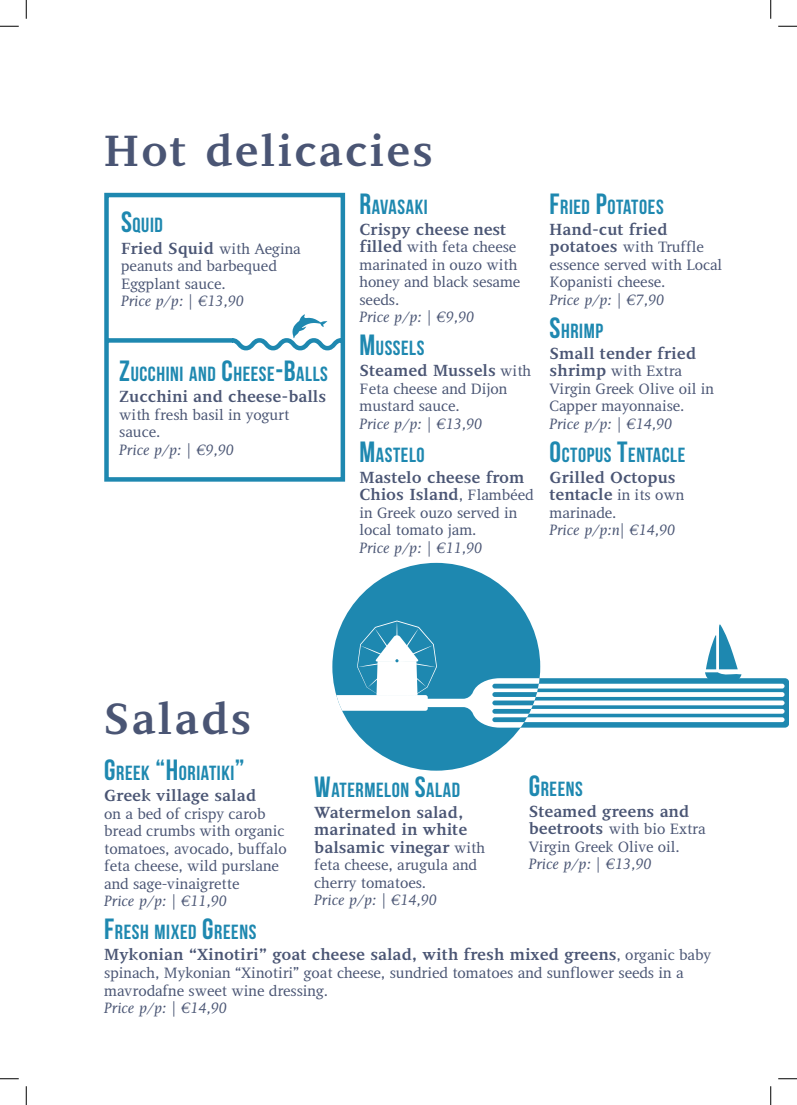
<style>
.page{position:relative;width:797px;height:1105px;background:#fff}
.page>*{position:absolute;margin:0;border:0;box-sizing:border-box;transform-origin:0 0}
.t1{font:700 45.12px "PF Diplomat";letter-spacing:.04em;color:#4a5574}
.t2{font:20.5px "Bebas Neue";letter-spacing:.03em;color:#1e88b0}
.t3{font:700 16.62px/17.5px "PF Diplomat";color:#4a5574}
.t4{font:15.5px/17.5px "PF Diplomat";color:#4a5574}
.t5{font:italic 15.5px "PF Diplomat";color:#4a5574}
.s1{font-size:29.25px}
.s2{font-weight:700;font-size:16.62px}
.s3{font-weight:400;font-size:15.5px}
</style>
<div class="page">
<div style="left:332px;top:563px;width:208px;height:208px;background:#1e88b0;border-radius:50%"></div>
<svg style="left:332px;top:620px;width:456px;height:108px"></svg>
<svg style="left:104px;top:192px;width:242px;height:290px"></svg>
<svg style="left:292px;top:314px;width:35px;height:24px"></svg>
<svg style="left:0;top:25px;width:19px;height:2px"></svg>
<svg style="left:778px;top:25px;width:19px;height:2px"></svg>
<svg style="left:0;top:1078px;width:19px;height:1px"></svg>
<svg style="left:778px;top:1078px;width:19px;height:1px"></svg>
<svg style="left:25px;top:0;width:2px;height:19px"></svg>
<svg style="left:25px;top:1086px;width:2px;height:19px"></svg>
<svg style="left:770px;top:0;width:1px;height:19px"></svg>
<svg style="left:770px;top:1086px;width:1px;height:19px"></svg>
<h1 class="t1" style="left:104px;top:127px;width:330px">Hot delicacies</h1>
<h2 class="t2" style="left:359px;top:196px;width:70px"><span class="s1">R</span>AVASAKI</h2>
<p class="t3" style="left:359px;top:221px;width:148px">Crispy cheese nest</p>
<p class="t4" style="left:359px;top:239px;width:162px"><span class="s2">filled</span> with feta cheese marinated in ouzo with honey and black sesame seeds.</p>
<p class="t5" style="left:359px;top:309px;width:116px">Price p/p: | €9,90</p>
<h2 class="t2" style="left:359px;top:337px;width:66px"><span class="s1">M</span>USSELS</h2>
<p class="t3" style="left:359px;top:362px;width:173px">Steamed Mussels <span class="s3">with</span></p>
<p class="t4" style="left:359px;top:380px;width:149px">Feta cheese and Dijon mustard sauce.</p>
<p class="t5" style="left:359px;top:416px;width:124px">Price p/p: | €13,90</p>
<h2 class="t2" style="left:359px;top:443px;width:67px"><span class="s1">M</span>ASTELO</h2>
<p class="t3" style="left:359px;top:469px;width:176px">Mastelo cheese from<br>Chios Island<span class="s3">, Flambéed</span></p>
<p class="t4" style="left:359px;top:504px;width:159px">in Greek ouzo served in local tomato jam.</p>
<p class="t5" style="left:359px;top:540px;width:124px">Price p/p: | €11,90</p>
<h2 class="t2" style="left:121px;top:214px;width:43px"><span class="s1">S</span>QUID</h2>
<p class="t3" style="left:121px;top:239px;width:181px">Fried Squid <span class="s3">with Aegina</span></p>
<p class="t4" style="left:121px;top:257px;width:157px">peanuts and barbequed<br>Eggplant sauce.</p>
<p class="t5" style="left:121px;top:293px;width:124px">Price p/p: | €13,90</p>
<h2 class="t2" style="left:119px;top:363px;width:210px"><span class="s1">Z</span>UCCHINI AND <span class="s1">C</span>HEESE<span class="s1">-B</span>ALLS</h2>
<p class="t3" style="left:119px;top:388px;width:208px">Zucchini and cheese-balls</p>
<p class="t4" style="left:119px;top:406px;width:171px">with fresh basil in yogurt sauce.</p>
<p class="t5" style="left:119px;top:442px;width:116px">Price p/p: | €9,90</p>
<h2 class="t2" style="left:549px;top:196px;width:116px"><span class="s1">F</span>RIED <span class="s1">P</span>OTATOES</h2>
<p class="t3" style="left:549px;top:221px;width:120px">Hand-cut fried</p>
<p class="t4" style="left:549px;top:239px;width:174px"><span class="s2">potatoes</span> with Truffle essence served with Local<br>Kopanisti cheese.</p>
<p class="t5" style="left:549px;top:292px;width:116px">Price p/p: | €7,90</p>
<h2 class="t2" style="left:549px;top:319px;width:54px"><span class="s1">S</span>HRIMP</h2>
<p class="t3" style="left:549px;top:345px;width:148px">Small tender fried</p>
<p class="t4" style="left:549px;top:363px;width:166px"><span class="s2">shrimp</span> with Extra<br>Virgin Greek Olive oil in<br>Capper mayonnaise.</p>
<p class="t5" style="left:549px;top:416px;width:124px">Price p/p: | €14,90</p>
<h2 class="t2" style="left:549px;top:443px;width:137px"><span class="s1">O</span>CTOPUS <span class="s1">T</span>ENTACLE</h2>
<p class="t3" style="left:549px;top:469px;width:136px">Grilled Octopus tentacle <span class="s3">in its own</span></p>
<p class="t4" style="left:549px;top:504px;width:68px">marinade.</p>
<p class="t5" style="left:549px;top:522px;width:127px">Price p/p:n| €14,90</p>
<h1 class="t1" style="left:103px;top:695px;width:150px">Salads</h1>
<h2 class="t2" style="left:104px;top:762px;width:142px"><span class="s1">G</span>REEK <span class="s1">“H</span>ORIATIKI<span class="s1">”</span></h2>
<p class="t3" style="left:104px;top:787px;width:153px">Greek village salad</p>
<p class="t4" style="left:104px;top:805px;width:184px">on a bed of crispy carob bread crumbs with organic tomatoes, avocado, buffalo feta cheese, wild purslane and sage-vinaigrette</p>
<p class="t5" style="left:104px;top:893px;width:124px">Price p/p: | €11,90</p>
<h2 class="t2" style="left:314px;top:778px;width:147px"><span class="s1">W</span>ATERMELON <span class="s1">S</span>ALAD</h2>
<p class="t3" style="left:314px;top:804px;width:172px">Watermelon salad, marinated in white balsamic vinegar <span class="s3">with</span></p>
<p class="t4" style="left:314px;top:857px;width:164px">feta cheese, arugula and cherry tomatoes.</p>
<p class="t5" style="left:314px;top:892px;width:124px">Price p/p: | €14,90</p>
<h2 class="t2" style="left:529px;top:777px;width:56px"><span class="s1">G</span>REENS</h2>
<p class="t3" style="left:529px;top:803px;width:162px">Steamed greens and</p>
<p class="t4" style="left:529px;top:821px;width:178px"><span class="s2">beetroots</span> with bio Extra<br>Virgin Greek Olive oil.</p>
<p class="t5" style="left:529px;top:856px;width:124px">Price p/p: | €13,90</p>
<h2 class="t2" style="left:104px;top:921px;width:154px"><span class="s1">F</span>RESH MIXED <span class="s1">G</span>REENS</h2>
<p class="t3" style="left:104px;top:946px;width:608px">Mykonian “Xinotiri” goat cheese salad, with fresh mixed greens<span class="s3">, organic baby</span></p>
<p class="t4" style="left:104px;top:964px;width:581px">spinach, Mykonian “Xinotiri” goat cheese, sundried tomatoes and sunflower seeds in a mavrodafne sweet wine dressing.</p>
<p class="t5" style="left:104px;top:1000px;width:124px">Price p/p: | €14,90</p>
</div>
